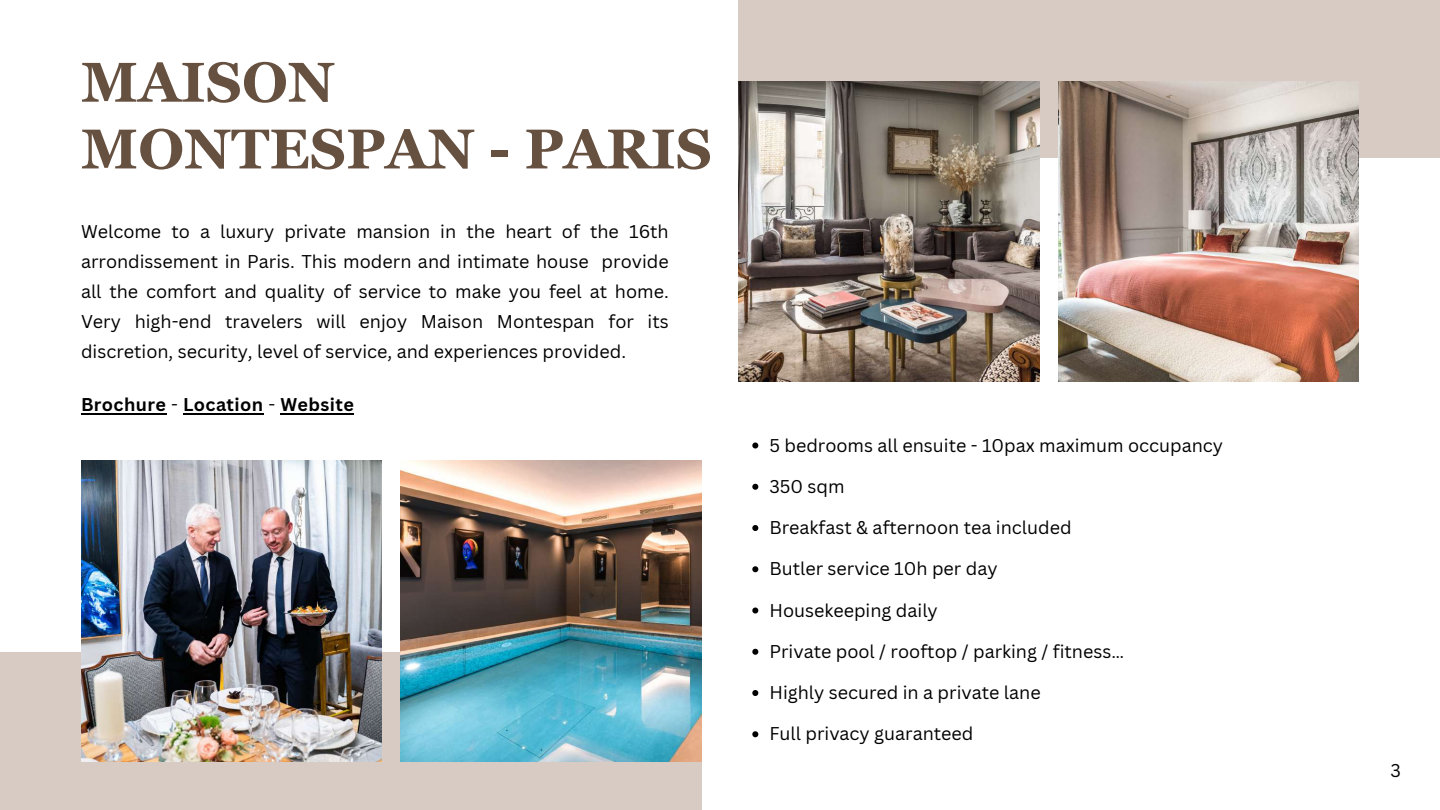
<style>
.page{position:relative;width:1440px;height:810px;background:#fff}
.page>*{position:absolute;margin:0;border:0;box-sizing:border-box;transform-origin:0 0}
.t1{font:700 56px/66.8px "Georgia Pro";color:#665040}
.t2{font:18px/30px "Canva Sans";color:#000;text-align:justify}
.t3{font:700 18px "Canva Sans";letter-spacing:.02em;color:#000}
.s1{font-weight:400}
</style>
<div class="page">
<div style="left:0;top:653px;width:701px;height:157px;background:#d7cbc4"></div>
<img style="left:81px;top:460px;width:301px;height:301px">
<img style="left:400px;top:460px;width:301px;height:301px">
<div style="left:739px;top:0;width:701px;height:157px;background:#d7cbc4"></div>
<img style="left:739px;top:81px;width:301px;height:301px">
<img style="left:1058px;top:81px;width:301px;height:301px">
<svg style="left:752px;top:443px;width:6px;height:6px"></svg>
<svg style="left:752px;top:484px;width:6px;height:6px"></svg>
<svg style="left:752px;top:525px;width:6px;height:6px"></svg>
<svg style="left:752px;top:566px;width:6px;height:6px"></svg>
<svg style="left:752px;top:608px;width:6px;height:6px"></svg>
<svg style="left:752px;top:649px;width:6px;height:6px"></svg>
<svg style="left:752px;top:690px;width:6px;height:6px"></svg>
<svg style="left:752px;top:731px;width:6px;height:6px"></svg>
<hr style="left:81px;top:413px;width:85px;height:1px;background:#000">
<hr style="left:183px;top:413px;width:81px;height:1px;background:#000">
<hr style="left:280px;top:413px;width:74px;height:1px;background:#000">
<h1 class="t1" style="left:81px;top:49px;width:633px">MAISON<br>MONTESPAN - PARIS</h1>
<p class="t2" style="left:81px;top:216px;width:589px">Welcome to a luxury private mansion in the heart of the 16th arrondissement in Paris. This modern and intimate house provide all the comfort and quality of service to make you feel at home.<br>Very high-end travelers will enjoy Maison Montespan for its discretion, security, level of service, and experiences provided.</p>
<p class="t3" style="left:81px;top:392px;width:274px">Brochure <span class="s1">-</span> Location <span class="s1">-</span> Website</p>
<p class="t2" style="left:769px;top:430px;width:455px">5 bedrooms all ensuite - 10pax maximum occupancy</p>
<p class="t2" style="left:769px;top:471px;width:77px">350 sqm</p>
<p class="t2" style="left:769px;top:512px;width:304px">Breakfast &amp; afternoon tea included</p>
<p class="t2" style="left:769px;top:553px;width:230px">Butler service 10h per day</p>
<p class="t2" style="left:769px;top:595px;width:170px">Housekeeping daily</p>
<p class="t2" style="left:769px;top:636px;width:356px">Private pool / rooftop / parking / fitness…</p>
<p class="t2" style="left:769px;top:677px;width:273px">Highly secured in a private lane</p>
<p class="t2" style="left:769px;top:718px;width:206px">Full privacy guaranteed</p>
<p class="t2" style="left:1391px;top:755px;width:12px">3</p>
</div>
